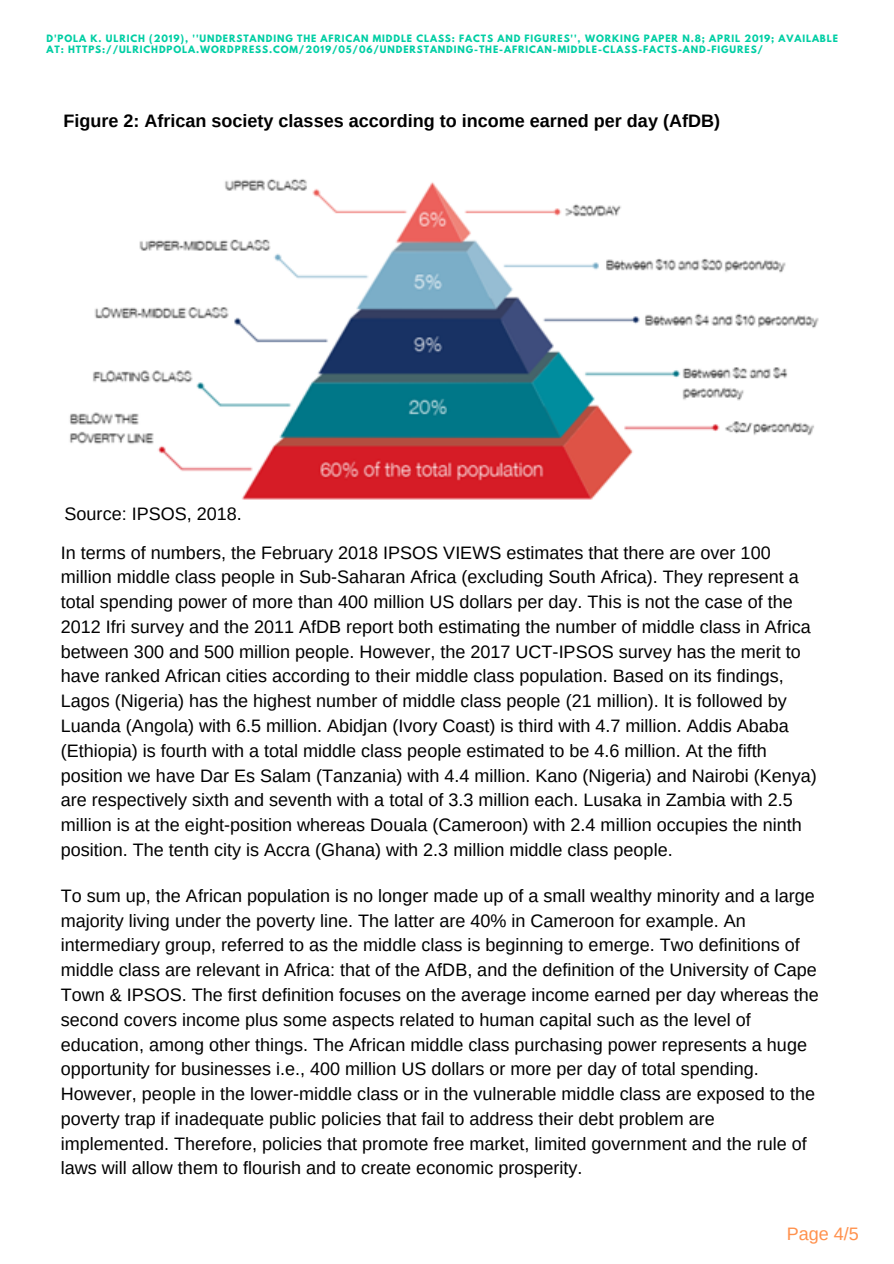
<style>
.page{position:relative;width:894px;height:1264px;background:#fff}
.page>*{position:absolute;margin:0;border:0;box-sizing:border-box;transform-origin:0 0}
.t1{font:18px/24.8px "Arimo";color:#000}
.t2{font:700 18px "Arimo";color:#000}
.t3{font:18px "Arimo";color:#ff914d}
.t4{font:700 9px/11.2px "League Spartan";letter-spacing:.1em;color:#00cea4}
</style>
<div class="page">
<img style="left:69px;top:179px;width:750px;height:321px">
<p class="t4" style="left:47px;top:34px;width:792px">D'POLA K. ULRICH (2019), ''UNDERSTANDING THE AFRICAN MIDDLE CLASS: FACTS AND FIGURES'', WORKING PAPER N.8; APRIL 2019; AVAILABLE<br>AT: HTTPS://ULRICHDPOLA.WORDPRESS.COM/2019/05/06/UNDERSTANDING-THE-AFRICAN-MIDDLE-CLASS-FACTS-AND-FIGURES/</p>
<p class="t2" style="left:63px;top:110px;width:658px">Figure 2: African society classes according to income earned per day (AfDB)</p>
<p class="t1" style="left:61px;top:494px;width:711px;line-height:38.4px">Source: IPSOS, 2018.<br>In terms of numbers, the February 2018 IPSOS VIEWS estimates that there are over 100</p>
<p class="t1" style="left:61px;top:564px;width:757px">million middle class people in Sub-Saharan Africa (excluding South Africa). They represent a total spending power of more than 400 million US dollars per day. This is not the case of the 2012 Ifri survey and the 2011 AfDB report both estimating the number of middle class in Africa between 300 and 500 million people. However, the 2017 UCT-IPSOS survey has the merit to have ranked African cities according to their middle class population. Based on its findings, Lagos (Nigeria) has the highest number of middle class people (21 million). It is followed by Luanda (Angola) with 6.5 million. Abidjan (Ivory Coast) is third with 4.7 million. Addis Ababa (Ethiopia) is fourth with a total middle class people estimated to be 4.6 million. At the fifth position we have Dar Es Salam (Tanzania) with 4.4 million. Kano (Nigeria) and Nairobi (Kenya) are respectively sixth and seventh with a total of 3.3 million each. Lusaka in Zambia with 2.5 million is at the eight-position whereas Douala (Cameroon) with 2.4 million occupies the ninth position. The tenth city is Accra (Ghana) with 2.3 million middle class people.</p>
<p class="t1" style="left:61px;top:883px;width:759px">To sum up, the African population is no longer made up of a small wealthy minority and a large majority living under the poverty line. The latter are 40% in Cameroon for example. An intermediary group, referred to as the middle class is beginning to emerge. Two definitions of middle class are relevant in Africa: that of the AfDB, and the definition of the University of Cape Town &amp; IPSOS. The first definition focuses on the average income earned per day whereas the second covers income plus some aspects related to human capital such as the level of education, among other things. The African middle class purchasing power represents a huge opportunity for businesses i.e., 400 million US dollars or more per day of total spending.<br>However, people in the lower-middle class or in the vulnerable middle class are exposed to the poverty trap if inadequate public policies that fail to address their debt problem are implemented. Therefore, policies that promote free market, limited government and the rule of laws will allow them to flourish and to create economic prosperity.</p>
<p class="t3" style="left:786px;top:1223px;width:74px">Page 4/5</p>
</div>
